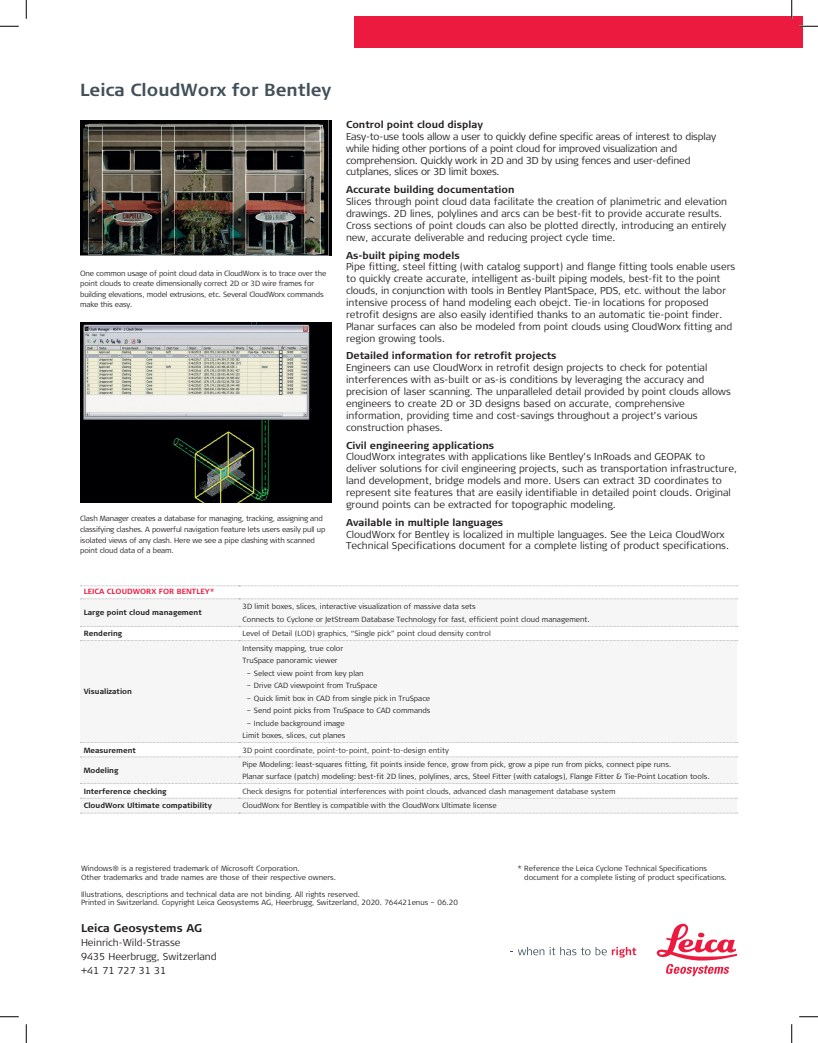
<style>
.page{position:relative;width:818px;height:1043px;background:#fff}
.page>*{position:absolute;margin:0;border:0;box-sizing:border-box;transform-origin:0 0}
.t1{font:700 17.5px "Signa Column";color:#425159}
.t2{font:700 11.25px "Signa Column";color:#231f20}
.t3{font:300 10px/11.9px "Signa Column";color:#231f20}
.t4{font:300 10px/11.9px "Signa Column";letter-spacing:-.02em;color:#231f20}
.t5{font:700 10px "Signa Column";color:#231f20}
.t6{font:300 7.5px/12.5px "Signa Column";color:#231f20}
.t7{font:300 7.5px/10.6px "Signa Column";letter-spacing:-.02em;color:#231f20}
.t8{font:700 7.5px "Signa Column";color:#231f20}
.t9{font:700 7.5px "Signa Column";color:#ed1a40}
</style>
<div class="page">
<div style="left:354px;top:16px;width:448px;height:32px;background:#ed1a40"></div>
<svg style="left:510px;top:946px;width:126px;height:11px"></svg>
<svg style="left:656px;top:923px;width:81px;height:53px"></svg>
<img style="left:80px;top:121px;width:251px;height:135px">
<img style="left:80px;top:322px;width:252px;height:180px">
<svg style="left:80px;top:599px;width:657px;height:200px;fill:#f6f6f7"></svg>
<svg style="left:80px;top:585px;width:657px;height:1px"></svg>
<svg style="left:80px;top:598px;width:657px;height:1px"></svg>
<svg style="left:80px;top:626px;width:657px;height:1px"></svg>
<svg style="left:80px;top:640px;width:657px;height:1px"></svg>
<svg style="left:80px;top:742px;width:657px;height:1px"></svg>
<svg style="left:80px;top:756px;width:657px;height:1px"></svg>
<svg style="left:80px;top:783px;width:657px;height:1px"></svg>
<svg style="left:80px;top:797px;width:657px;height:1px"></svg>
<svg style="left:80px;top:812px;width:657px;height:1px"></svg>
<svg style="left:0;top:25px;width:19px;height:2px"></svg>
<svg style="left:799px;top:25px;width:19px;height:2px"></svg>
<svg style="left:0;top:1016px;width:19px;height:1px"></svg>
<svg style="left:799px;top:1016px;width:19px;height:1px"></svg>
<svg style="left:25px;top:0;width:2px;height:19px"></svg>
<svg style="left:25px;top:1024px;width:2px;height:18px"></svg>
<svg style="left:790px;top:0;width:2px;height:19px"></svg>
<svg style="left:791px;top:1024px;width:1px;height:18px"></svg>
<h1 class="t1" style="left:80px;top:79px;width:253px">Leica CloudWorx for Bentley</h1>
<p class="t7" style="left:80px;top:268px;width:248px">One common usage of point cloud data in CloudWorx is to trace over the point clouds to create dimensionally correct 2D or 3D wire frames for building elevations, model extrusions, etc. Several CloudWorx commands make this easy.</p>
<p class="t7" style="left:80px;top:513px;width:247px">Clash Manager creates a database for managing, tracking, assigning and classifying clashes. A powerful navigation feature lets users easily pull up isolated views of any clash. Here we see a pipe clashing with scanned point cloud data of a beam.</p>
<p class="t5" style="left:346px;top:118px;width:139px">Control point cloud display</p>
<p class="t4" style="left:346px;top:130px;width:371px">Easy-to-use tools allow a user to quickly define specific areas of interest to display while hiding other portions of a point cloud for improved visualization and comprehension. Quickly work in 2D and 3D by using fences and user-defined cutplanes, slices or 3D limit boxes.</p>
<p class="t5" style="left:346px;top:183px;width:170px">Accurate building documentation</p>
<p class="t3" style="left:346px;top:196px;width:382px">Slices through point cloud data facilitate the creation of planimetric and elevation drawings. 2D lines, polylines and arcs can be best-fit to provide accurate results.<br>Cross sections of point clouds can also be plotted directly, introducing an entirely new, accurate deliverable and reducing project cycle time.</p>
<p class="t5" style="left:346px;top:249px;width:115px">As-built piping models</p>
<p class="t3" style="left:346px;top:261px;width:391px">Pipe fitting, steel fitting (with catalog support) and flange fitting tools enable users to quickly create accurate, intelligent as-built piping models, best-fit to the point clouds, in conjunction with tools in Bentley PlantSpace, PDS, etc. without the labor intensive process of hand modeling each obejct. Tie-in locations for proposed retrofit designs are also easily identified thanks to an automatic tie-point finder.<br>Planar surfaces can also be modeled from point clouds using CloudWorx fitting and region growing tools.</p>
<p class="t5" style="left:346px;top:349px;width:212px">Detailed information for retrofit projects</p>
<p class="t3" style="left:346px;top:362px;width:386px">Engineers can use CloudWorx in retrofit design projects to check for potential interferences with as-built or as-is conditions by leveraging the accuracy and precision of laser scanning. The unparalleled detail provided by point clouds allows engineers to create 2D or 3D designs based on accurate, comprehensive information, providing time and cost-savings throughout a project’s various construction phases.</p>
<p class="t5" style="left:346px;top:438px;width:150px">Civil engineering applications</p>
<p class="t3" style="left:346px;top:451px;width:392px">CloudWorx integrates with applications like Bentley’s InRoads and GEOPAK to deliver solutions for civil engineering projects, such as transportation infrastructure, land development, bridge models and more. Users can extract 3D coordinates to represent site features that are easily identifiable in detailed point clouds. Original ground points can be extracted for topographic modeling.</p>
<p class="t5" style="left:346px;top:516px;width:159px">Available in multiple languages</p>
<p class="t3" style="left:346px;top:528px;width:384px">CloudWorx for Bentley is localized in multiple languages. See the Leica CloudWorx<br>Technical Specifications document for a complete listing of product specifications.</p>
<p class="t9" style="left:84px;top:586px;width:132px">LEICA CLOUDWORX FOR BENTLEY*</p>
<p class="t8" style="left:84px;top:608px;width:119px">Large point cloud management</p>
<p class="t6" style="left:242px;top:600px;width:349px">3D limit boxes, slices, interactive visualization of massive data sets<br>Connects to Cyclone or JetStream Database Technology for fast, efficient point cloud management.</p>
<p class="t8" style="left:84px;top:629px;width:40px">Rendering</p>
<p class="t6" style="left:242px;top:627px;width:250px">Level of Detail (LOD) graphics, “Single pick” point cloud density control</p>
<p class="t8" style="left:84px;top:687px;width:50px">Visualization</p>
<p class="t6" style="left:242px;top:642px;width:102px">Intensity mapping, true color<br>TruSpace panoramic viewer</p>
<p class="t6" style="left:247px;top:667px;width:118px">– Select view point from key plan</p>
<p class="t6" style="left:247px;top:679px;width:132px">– Drive CAD viewpoint from TruSpace</p>
<p class="t6" style="left:247px;top:692px;width:184px">– Quick limit box in CAD from single pick in TruSpace</p>
<p class="t6" style="left:247px;top:704px;width:185px">– Send point picks from TruSpace to CAD commands</p>
<p class="t6" style="left:242px;top:717px;width:104px;text-align:center">– Include background image<br>Limit boxes, slices, cut planes</p>
<p class="t8" style="left:84px;top:745px;width:54px">Measurement</p>
<p class="t6" style="left:242px;top:743px;width:208px">3D point coordinate, point-to-point, point-to-design entity</p>
<p class="t8" style="left:84px;top:765px;width:36px">Modeling</p>
<p class="t6" style="left:242px;top:758px;width:468px">Pipe Modeling: least-squares fitting, fit points inside fence, grow from pick, grow a pipe run from picks, connect pipe runs.<br>Planar surface (patch) modeling: best-fit 2D lines, polylines, arcs, Steel Fitter (with catalogs), Flange Fitter &amp; Tie-Point Location tools.</p>
<p class="t8" style="left:84px;top:786px;width:84px">Interference checking</p>
<p class="t6" style="left:242px;top:785px;width:374px">Check designs for potential interferences with point clouds, advanced clash management database system</p>
<p class="t8" style="left:84px;top:801px;width:130px">CloudWorx Ultimate compatibility</p>
<p class="t6" style="left:242px;top:799px;width:256px">CloudWorx for Bentley is compatible with the CloudWorx Ultimate license</p>
<p class="t6" style="left:81px;top:864px;width:256px;line-height:8.8px">Windows® is a registered trademark of Microsoft Corporation.<br>Other trademarks and trade names are those of their respective owners.</p>
<p class="t6" style="left:524px;top:864px;width:204px;line-height:8.8px;text-indent:-7px">* Reference the Leica Cyclone Technical Specifications document for a complete listing of product specifications.</p>
<p class="t6" style="left:81px;top:889px;width:378px;line-height:8.8px">Illustrations, descriptions and technical data are not binding. All rights reserved.<br>Printed in Switzerland. Copyright Leica Geosystems AG, Heerbrugg, Switzerland, 2020. 764421enus – 06.20</p>
<p class="t2" style="left:81px;top:921px;width:123px">Leica Geosystems AG</p>
<p class="t3" style="left:81px;top:935px;width:137px;line-height:13.8px">Heinrich-Wild-Strasse<br>9435 Heerbrugg, Switzerland +41 71 727 31 31</p>
</div>
